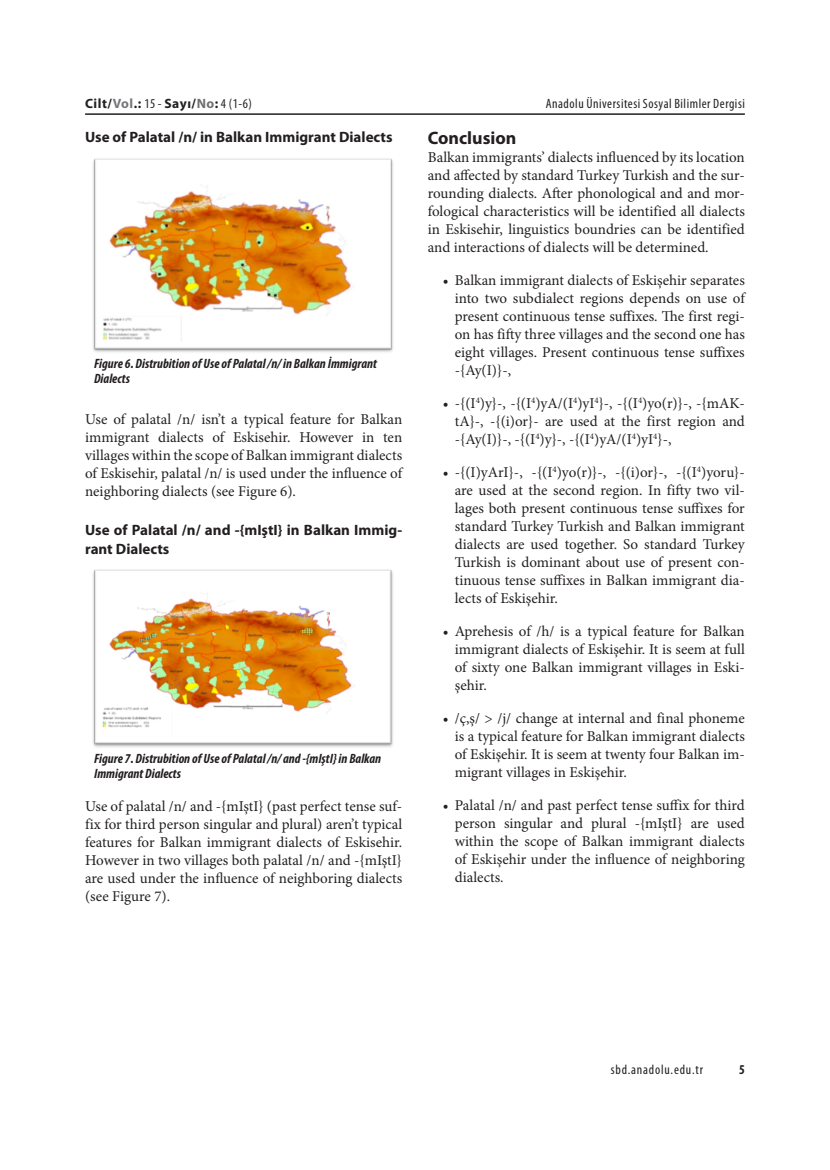
<style>
.page{position:relative;width:830px;height:1170px;background:#fff}
.page>*{position:absolute;margin:0;border:0;box-sizing:border-box;transform-origin:0 0}
._1__düzey{font:700 18px "Myriad Pro";color:#231f20}
.Ana_Metin{font:15px/18px "Minion Pro";color:#231f20;text-align:justify}
.tablo-şekil{font:15px/18px "Minion Pro";color:#231f20;text-align:justify}
._2__düzey{font:700 15px/19.5px "Myriad Pro";color:#231f20}
.tablo-şekil-2{font:italic 700 condensed 13.5px/15px "Myriad Pro";color:#231f20}
.t1{font:condensed 13.5px "Myriad Pro";letter-spacing:.04em;color:#231f20}
.t2{font:700 13.5px "Myriad Pro";letter-spacing:.04em;color:#231f20}
.t3{font:condensed 13.5px "Myriad Pro";letter-spacing:.06em;color:#231f20}
.t4{font:700 condensed 13.5px "Myriad Pro";color:#231f20}
.s1{color:#757679}
.s2{font-weight:400;font-stretch:condensed}
.s3{color:#6f7073}
</style>
<div class="page">
<hr style="left:85px;top:113px;width:659px;height:2px;background:#231f20">
<img style="left:93px;top:158px;width:300px;height:194px">
<img style="left:93px;top:569px;width:300px;height:178px">
<p class="t2" style="left:85px;top:95px;width:168px">Cilt/<span class="s1">Vol</span>.: <span class="s2">15 -</span> Sayı/<span class="s3">No</span>: <span class="s2">4 (1-6)</span></p>
<p class="t1" style="left:545px;top:95px;width:200px">Anadolu Üniversitesi Sosyal Bilimler Dergisi</p>
<p class="_2__düzey" style="left:85px;top:126px;width:309px">Use of Palatal /n/ in Balkan Immigrant Dialects</p>
<p class="_1__düzey" style="left:427px;top:126px;width:90px">Conclusion</p>
<p class="Ana_Metin" style="left:427px;top:148px;width:318px">Balkan immigrants’ dialects influenced by its location and affected by standard Turkey Turkish and the sur&shy;rounding dialects. After phonological and and mor&shy;fological characteristics will be identified all dialects in Eskisehir, linguistics boundries can be identified and interactions of dialects will be determined.</p>
<p class="Ana_Metin" style="left:454px;top:271px;width:291px;text-indent:-12px">• Balkan immigrant dialects of Eskişehir separates into two subdialect regions depends on use of present continuous tense suffixes. The first regi&shy;on has fifty three villages and the second one has eight villages. Present continuous tense suffixes -{Ay(I)}-,</p>
<p class="Ana_Metin" style="left:454px;top:394px;width:291px;text-indent:-12px">• -{(I<sup>4</sup>)y}-, -{(I<sup>4</sup>)yA/(I<sup>4</sup>)yI<sup>4</sup>}-, -{(I<sup>4</sup>)yo(r)}-, -{mAK&shy;tA}-, -{(i)or}- are used at the first region and -{Ay(I)}-, -{(I<sup>4</sup>)y}-, -{(I<sup>4</sup>)yA/(I<sup>4</sup>)yI<sup>4</sup>}-,</p>
<p class="Ana_Metin" style="left:454px;top:463px;width:291px;text-indent:-12px">• -{(I)yArI}-, -{(I<sup>4</sup>)yo(r)}-, -{(i)or}-, -{(I<sup>4</sup>)yoru}- are used at the second region. In fifty two vil&shy;lages both present continuous tense suffixes for standard Turkey Turkish and Balkan immigrant dialects are used together. So standard Turkey Turkish is dominant about use of present con&shy;tinuous tense suffixes in Balkan immigrant dia&shy;lects of Eskişehir.</p>
<p class="Ana_Metin" style="left:454px;top:622px;width:291px;text-indent:-12px">• Aprehesis of /h/ is a typical feature for Balkan immigrant dialects of Eskişehir. It is seem at full of sixty one Balkan immigrant villages in Eski&shy;şehir.</p>
<p class="Ana_Metin" style="left:454px;top:709px;width:291px;text-indent:-12px">• /ç,ş/ &gt; /j/ change at internal and final phoneme is a typical feature for Balkan immigrant dialects of Eskişehir. It is seem at twenty four Balkan im&shy;migrant villages in Eskişehir.</p>
<p class="Ana_Metin" style="left:454px;top:796px;width:291px;text-indent:-12px">• Palatal /n/ and past perfect tense suffix for third person singular and plural -{mIştI} are used within the scope of Balkan immigrant dialects of Eskişehir under the influence of neighboring dialects.</p>
<p class="tablo-şekil-2" style="left:94px;top:356px;width:284px">Figure 6. Distrubition of Use of Palatal /n/ in Balkan İmmigrant<br>Dialects</p>
<p class="tablo-şekil" style="left:85px;top:410px;width:318px">Use of palatal /n/ isn’t a typical feature for Balkan immigrant dialects of Eskisehir. However in ten villages within the scope of Balkan immigrant dialects of Eskisehir, palatal /n/ is used under the influence of neighboring dialects (see Figure 6).</p>
<p class="_2__düzey" style="left:85px;top:519px;width:318px">Use of Palatal /n/ and -{mIştI} in Balkan Immig&shy;rant Dialects</p>
<p class="tablo-şekil-2" style="left:94px;top:750px;width:288px">Figure 7. Distrubition of Use of Palatal /n/ and -{mIştI} in Balkan<br>Immigrant Dialects</p>
<p class="Ana_Metin" style="left:85px;top:797px;width:318px">Use of palatal /n/ and -{mIştI} (past perfect tense suf&shy;fix for third person singular and plural) aren’t typical features for Balkan immigrant dialects of Eskisehir.<br>However in two villages both palatal /n/ and -{mIştI} are used under the influence of neighboring dialects (see Figure 7).</p>
<p class="t3" style="left:610px;top:1061px;width:94px">sbd.anadolu.edu.tr</p>
<p class="t4" style="left:738px;top:1060px;width:7px">5</p>
</div>
